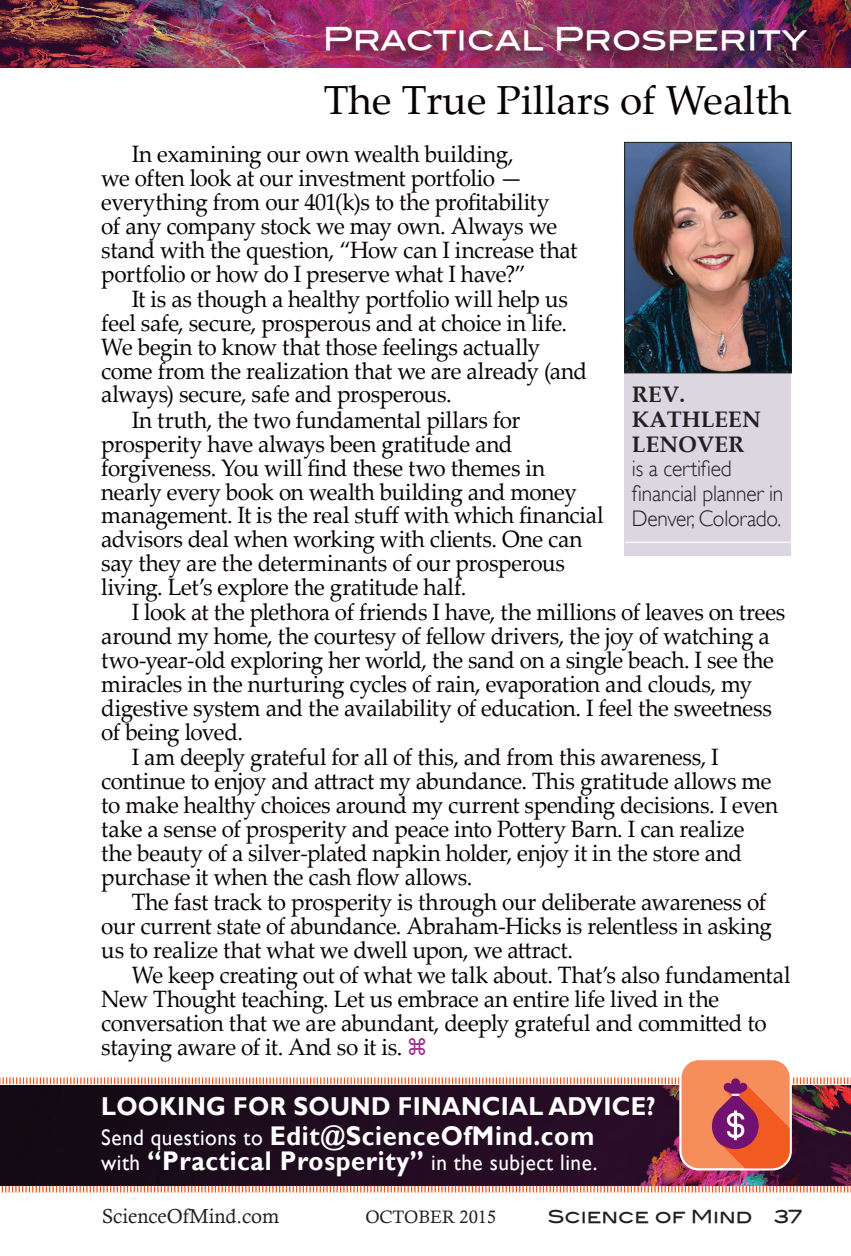
<style>
.page{position:relative;width:851px;height:1256px;background:#fff}
.page>*{position:absolute;margin:0;border:0;box-sizing:border-box;transform-origin:0 0}
.DEPT_TITLE{font:40.5px "Palatino Linotype";color:#080302}
.t1{font:31.5px "Blair Md ITCTT Medium";letter-spacing:-.01em;color:#fff}
.t2{font:700 27px "Gill Sans";letter-spacing:.025em;color:#fff;scale:.94 1}
.t3{font:700 25.88px "Gill Sans";letter-spacing:.01em;color:#fff;scale:.94 1}
.TEXT-R_R{font:23.62px/23.8px "Palatino Linotype";letter-spacing:-.015em;color:#080302;scale:.95 1}
.t4{font:300 22.5px/24.8px "Gill Sans";letter-spacing:-.01em;color:#231f20;scale:.95 1}
.t5{font:22.5px "Gill Sans";letter-spacing:.025em;color:#fff;scale:.94 1}
.t6{font:20.25px "Calisto";color:#231f20}
.t7{font:18px "Blair Md ITCTT Medium";color:#231f20}
.t8{font:18px "Calisto";color:#231f20}
.s1{font-weight:400;font-size:22.5px}
.s2{font-weight:700;font-size:27px}
.s3{font-family:"Palatino";font-weight:700}
</style>
<div class="page">
<img style="left:0;top:0;width:850px;height:68px">
<div style="left:321px;top:22px;width:503px;height:46px;background:#231f20;opacity:.93"></div>
<img style="left:0;top:1168px;width:850px;height:16px">
<div style="left:680px;top:1059px;width:110px;height:110px;background:#f68e5b;border-radius:18px"></div>
<div style="left:679px;top:1058px;width:112px;height:112px;border:2px solid #fff;border-radius:18px"></div>
<svg style="left:0;top:1076px;width:850px;height:92px;background:#4e2b36"></svg>
<svg style="left:0;top:1184px;width:850px;height:9px"></svg>
<div style="left:624px;top:318px;width:166px;height:237px;background:#dbd6df"></div>
<img style="left:626px;top:144px;width:163px;height:227px">
<div style="left:624px;top:142px;width:167px;height:231px;border:1px solid #231f20"></div>
<hr style="left:625px;top:542px;width:165px;height:1px;background:#fff">
<h2 class="t1" style="left:322px;top:19px;width:486px">Practical Prosperity</h2>
<p class="DEPT_TITLE" style="left:324px;top:71px;width:469px">The True Pillars of Wealth</p>
<p class="TEXT-R_R" style="left:101px;top:141px;width:502px;text-indent:30px">In examining our own wealth building,<br>we often look at our investment portfolio — everything from our 401(k)s to the profitability<br>of any company stock we may own. Always we stand with the question, “How can I increase that portfolio or how do I preserve what I have?”</p>
<p class="TEXT-R_R" style="left:101px;top:286px;width:513px;text-indent:30px">It is as though a healthy portfolio will help us feel safe, secure, prosperous and at choice in life.<br>We begin to know that those feelings actually come from the realization that we are already (and always) secure, safe and prosperous.</p>
<p class="TEXT-R_R" style="left:101px;top:407px;width:530px;text-indent:30px">In truth, the two fundamental pillars for prosperity have always been gratitude and forgiveness. You will find these two themes in nearly every book on wealth building and money management. It is the real stuff with which financial advisors deal when working with clients. One can say they are the determinants of our prosperous living. Let’s explore the gratitude half.</p>
<p class="TEXT-R_R" style="left:101px;top:599px;width:721px;text-indent:30px">I look at the plethora of friends I have, the millions of leaves on trees around my home, the courtesy of fellow drivers, the joy of watching a two-year-old exploring her world, the sand on a single beach. I see the miracles in the nurturing cycles of rain, evaporation and clouds, my digestive system and the availability of education. I feel the sweetness of being loved.</p>
<p class="TEXT-R_R" style="left:101px;top:744px;width:713px;text-indent:30px">I am deeply grateful for all of this, and from this awareness, I continue to enjoy and attract my abundance. This gratitude allows me to make healthy choices around my current spending decisions. I even take a sense of prosperity and peace into Pottery Barn. I can realize the beauty of a silver-plated napkin holder, enjoy it in the store and purchase it when the cash flow allows.</p>
<p class="TEXT-R_R" style="left:101px;top:889px;width:707px;text-indent:30px">The fast track to prosperity is through our deliberate awareness of our current state of abundance. Abraham-Hicks is relentless in asking us to realize that what we dwell upon, we attract.</p>
<p class="TEXT-R_R" style="left:101px;top:962px;width:727px;text-indent:30px">We keep creating out of what we talk about. That’s also fundamental New Thought teaching. Let us embrace an entire life lived in the conversation that we are abundant, deeply grateful and committed to staying aware of it. And so it is.</p>
<p class="t3" style="left:101px;top:1090px;width:591px">LOOKING FOR SOUND FINANCIAL ADVICE?</p>
<p class="t2" style="left:101px;top:1119px;width:526px"><span class="s1">Send questions to</span> Edit@ScienceOfMind.com</p>
<p class="t5" style="left:101px;top:1148px;width:529px">with <span class="s2">“Practical Prosperity”</span> in the subject line.</p>
<p class="t4" style="left:632px;top:382px;width:161px"><span class="s3">REV.<br>KATHLEEN<br>LENOVER<br></span>is a certified financial planner in<br>Denver, Colorado.</p>
<p class="t6" style="left:102px;top:1204px;width:179px">ScienceOfMind.com</p>
<p class="t8" style="left:365px;top:1206px;width:132px">OCTOBER 2015</p>
<p class="t7" style="left:548px;top:1205px;width:256px">Science of Mind 37</p>
</div>
